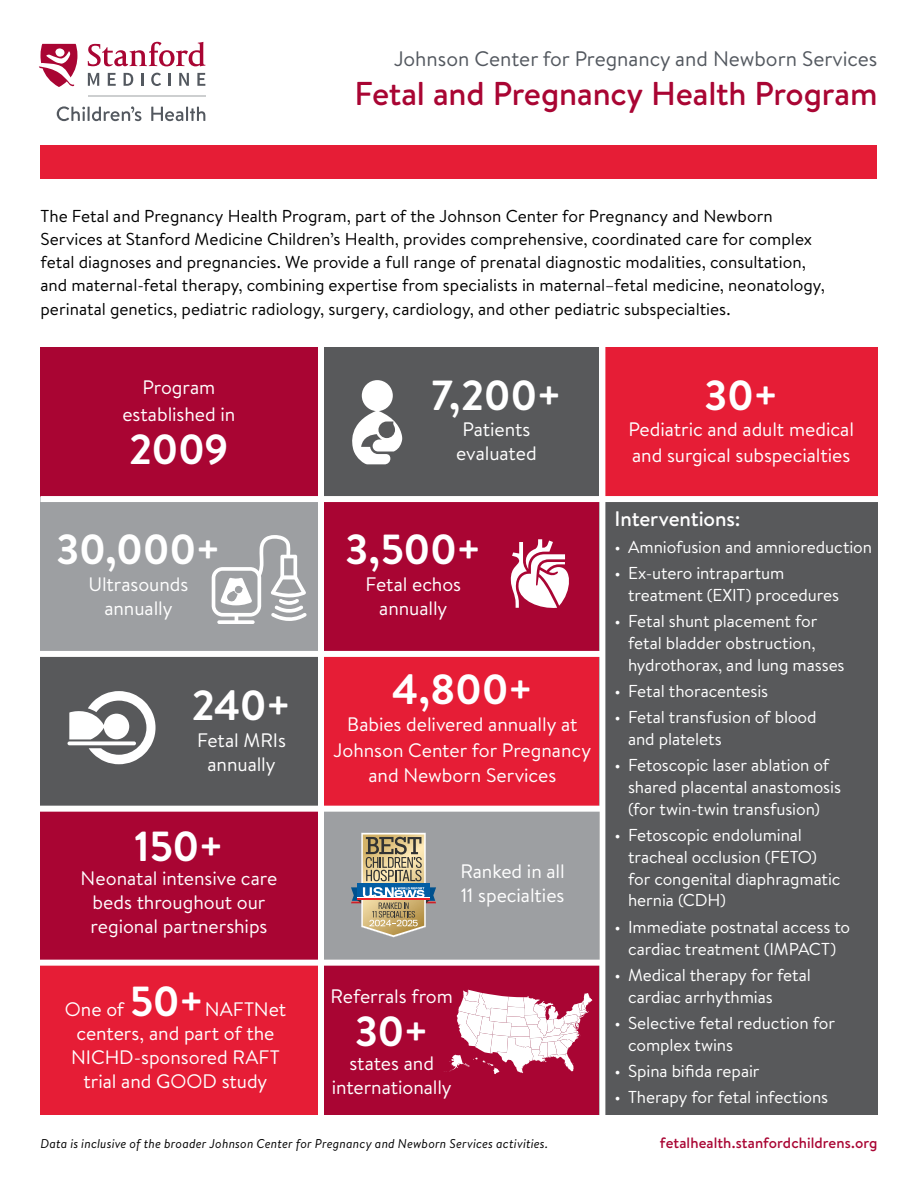
<style>
.page{position:relative;width:918px;height:1188px;background:#fff}
.page>*{position:absolute;margin:0;border:0;box-sizing:border-box;transform-origin:0 0}
.t1{font:700 42px "Brandon Text";letter-spacing:-.015em;color:#fff}
.t2{font:500 33px "Brandon Text";letter-spacing:-.005em;color:#a90533}
.t3{font:21px "Brandon Text";color:#53585f}
.t4{font:500 21px "Brandon Text";letter-spacing:-.005em;color:#fff}
.t5{font:19.5px/24px "Brandon Text";letter-spacing:-.005em;color:#fff;text-align:center}
.t6{font:17.25px/21.8px "Brandon Text";letter-spacing:-.005em;color:#fff}
.t7{font:17.25px/23.2px "Brandon Text";color:#000}
.t8{font:500 15px "Brandon Text";letter-spacing:.005em;color:#a90533}
.t9{font:italic 12.75px "Brandon Text";letter-spacing:.01em;color:#000}
.s1{font-weight:700;font-size:42px}
</style>
<div class="page">
<div style="left:320px;top:496px;width:279px;height:155px;background:#a90533"></div>
<div style="left:40px;top:496px;width:279px;height:155px;background:#9d9fa2"></div>
<div style="left:320px;top:651px;width:279px;height:155px;background:#e61d36"></div>
<div style="left:40px;top:651px;width:279px;height:155px;background:#58595b"></div>
<div style="left:601px;top:347px;width:277px;height:149px;background:#e61d36"></div>
<div style="left:320px;top:347px;width:279px;height:149px;background:#58595b"></div>
<div style="left:40px;top:347px;width:279px;height:149px;background:#a90533"></div>
<div style="left:324px;top:966px;width:275px;height:149px;background:#a90533"></div>
<div style="left:40px;top:960px;width:278px;height:155px;background:#e61d36"></div>
<div style="left:324px;top:806px;width:278px;height:154px;background:#9d9fa2"></div>
<div style="left:40px;top:806px;width:278px;height:154px;background:#a90533"></div>
<svg style="left:352px;top:380px;width:50px;height:84px"></svg>
<svg style="left:510px;top:539px;width:59px;height:69px"></svg>
<div style="left:599px;top:502px;width:279px;height:613px;background:#58595b"></div>
<div style="left:318px;top:337px;width:6px;height:802px;background:#fff"></div>
<div style="left:38px;top:651px;width:564px;height:6px;background:#fff"></div>
<svg style="left:69px;top:691px;width:87px;height:73px"></svg>
<div style="left:40px;top:496px;width:873px;height:6px;background:#fff"></div>
<div style="left:22px;top:806px;width:581px;height:6px;background:#fff"></div>
<div style="left:599px;top:337px;width:6px;height:806px;background:#fff"></div>
<svg style="left:212px;top:535px;width:95px;height:89px"></svg>
<svg style="left:444px;top:990px;width:148px;height:84px"></svg>
<svg style="left:351px;top:833px;width:85px;height:104px"></svg>
<div style="left:22px;top:960px;width:581px;height:6px;background:#fff"></div>
<svg style="left:151px;top:107px;width:54px;height:14px"></svg>
<svg style="left:57px;top:106px;width:84px;height:15px"></svg>
<hr style="left:88px;top:95px;width:117px;height:2px;background:#cdcfd0">
<svg style="left:197px;top:73px;width:8px;height:13px"></svg>
<svg style="left:179px;top:73px;width:10px;height:13px"></svg>
<svg style="left:168px;top:73px;width:3px;height:13px"></svg>
<svg style="left:151px;top:73px;width:10px;height:13px"></svg>
<svg style="left:141px;top:73px;width:2px;height:13px"></svg>
<svg style="left:124px;top:73px;width:9px;height:13px"></svg>
<svg style="left:108px;top:73px;width:8px;height:13px"></svg>
<svg style="left:88px;top:73px;width:11px;height:13px"></svg>
<svg style="left:88px;top:42px;width:117px;height:24px"></svg>
<svg style="left:39px;top:44px;width:38px;height:43px"></svg>
<svg style="left:55px;top:48px;width:10px;height:9px"></svg>
<div style="left:41px;top:145px;width:836px;height:34px;background:#e61d36"></div>
<p class="t3" style="left:394px;top:44px;width:485px">Johnson Center for Pregnancy and Newborn Services</p>
<h2 class="t2" style="left:354px;top:70px;width:525px">Fetal and Pregnancy Health Program</h2>
<p class="t7" style="left:40px;top:203px;width:786px">The Fetal and Pregnancy Health Program, part of the Johnson Center for Pregnancy and Newborn Services at Stanford Medicine Children’s Health, provides comprehensive, coordinated care for complex fetal diagnoses and pregnancies. We provide a full range of prenatal diagnostic modalities, consultation, and maternal-fetal therapy, combining expertise from specialists in maternal–fetal medicine, neonatology, perinatal genetics, pediatric radiology, surgery, cardiology, and other pediatric subspecialties.</p>
<p class="t5" style="left:122px;top:373px;width:115px;line-height:26.8px">Program established in</p>
<h1 class="t1" style="left:129px;top:420px;width:101px">2009</h1>
<h1 class="t1" style="left:56px;top:521px;width:166px">30,000+</h1>
<p class="t5" style="left:88px;top:572px;width:102px">Ultrasounds annually</p>
<h1 class="t1" style="left:192px;top:676px;width:101px">240+</h1>
<p class="t5" style="left:197px;top:727px;width:91px">Fetal MRIs annually</p>
<h1 class="t1" style="left:431px;top:366px;width:132px">7,200+</h1>
<p class="t5" style="left:456px;top:417px;width:82px">Patients evaluated</p>
<h1 class="t1" style="left:345px;top:520px;width:138px">3,500+</h1>
<p class="t5" style="left:365px;top:571px;width:97px">Fetal echos annually</p>
<h1 class="t1" style="left:392px;top:661px;width:143px">4,800+</h1>
<p class="t5" style="left:334px;top:711px;width:259px;line-height:25.5px">Babies delivered annually at<br>Johnson Center for Pregnancy and Newborn Services</p>
<h1 class="t1" style="left:134px;top:818px;width:91px">150+</h1>
<p class="t5" style="left:81px;top:866px;width:198px">Neonatal intensive care beds throughout our regional partnerships</p>
<p class="t5" style="left:460px;top:859px;width:106px;text-align:left">Ranked in all<br>11 specialties</p>
<p class="t5" style="left:65px;top:996px;width:223px">One of <span class="s1">50+</span>NAFTNet centers, and part of the<br>NICHD-sponsored RAFT trial and GOOD study</p>
<p class="t5" style="left:331px;top:983px;width:124px">Referrals from</p>
<h1 class="t1" style="left:355px;top:1002px;width:76px">30+</h1>
<p class="t5" style="left:332px;top:1051px;width:121px">states and internationally</p>
<p class="t9" style="left:40px;top:1135px;width:509px">Data is inclusive of the broader Johnson Center for Pregnancy and Newborn Services activities.</p>
<h1 class="t1" style="left:704px;top:366px;width:76px">30+</h1>
<p class="t5" style="left:628px;top:416px;width:227px;line-height:25.5px;text-align:left">Pediatric and adult medical and surgical subspecialties</p>
<p class="t4" style="left:615px;top:505px;width:128px">Interventions:</p>
<p class="t6" style="left:615px;top:535px;width:259px">• Amniofusion and amnioreduction</p>
<p class="t6" style="left:628px;top:562px;width:213px;text-indent:-14px">• Ex-utero intrapartum treatment (EXIT) procedures</p>
<p class="t6" style="left:628px;top:610px;width:218px;text-indent:-14px">• Fetal shunt placement for fetal bladder obstruction, hydrothorax, and lung masses</p>
<p class="t6" style="left:615px;top:679px;width:155px">• Fetal thoracentesis</p>
<p class="t6" style="left:628px;top:706px;width:190px;text-indent:-14px">• Fetal transfusion of blood and platelets</p>
<p class="t6" style="left:628px;top:754px;width:214px;text-indent:-14px">• Fetoscopic laser ablation of shared placental anastomosis (for twin‑twin transfusion)</p>
<p class="t6" style="left:628px;top:824px;width:214px;text-indent:-14px">• Fetoscopic endoluminal tracheal occlusion (FETO) for congenital diaphragmatic hernia (CDH)</p>
<p class="t6" style="left:615px;top:915px;width:237px;text-align:center">• Immediate postnatal access to cardiac treatment (IMPACT)</p>
<p class="t6" style="left:628px;top:963px;width:184px;text-indent:-14px">• Medical therapy for fetal cardiac arrhythmias</p>
<p class="t6" style="left:628px;top:1012px;width:209px;text-indent:-14px">• Selective fetal reduction for complex twins</p>
<p class="t6" style="left:615px;top:1060px;width:147px">• Spina bifida repair</p>
<p class="t6" style="left:615px;top:1086px;width:215px">• Therapy for fetal infections</p>
<p class="t8" style="left:660px;top:1132px;width:219px">fetalhealth.stanfordchildrens.org</p>
</div>
